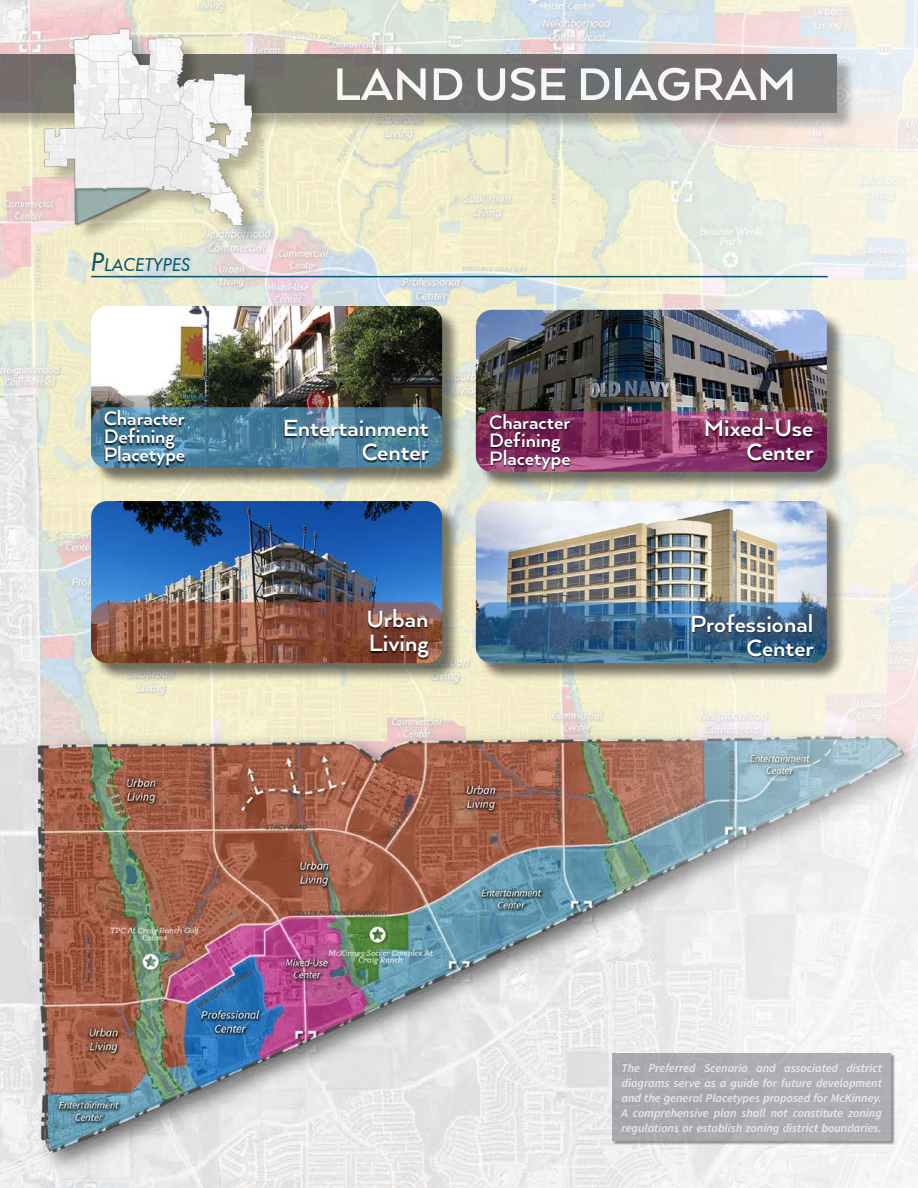
<style>
.page{position:relative;width:918px;height:1188px;background:#fff}
.page>*{position:absolute;margin:0;border:0;box-sizing:border-box;transform-origin:0 0}
.t1{font:700 52.5px "Arquitecta W00";color:#fff}
.t2{font:700 27px/24px "Arquitecta W00";color:#fff;text-align:right}
.t3{font:700 22.5px/18px "Arquitecta W00";color:#fff}
.t4{font:italic 17.85px "Futura BT";color:#065468}
.t5{font:italic 600 12px/15px "Source Sans Pro";color:#fff;text-align:justify}
.s1{font-size:25.5px}
</style>
<div class="page">
<img style="left:0;top:0;width:918px;height:1188px">
<div style="left:0;top:56px;width:856px;height:76px;background:#000;opacity:.4"></div>
<div style="left:0;top:54px;width:837px;height:58px;background:#72716e"></div>
<div style="left:47px;top:30px;width:223px;height:214px;background:#000;opacity:.25"></div>
<img style="left:40px;top:27px;width:216px;height:200px">
<div style="left:93px;top:308px;width:368px;height:179px;background:#000;opacity:.5"></div>
<img style="left:91px;top:306px;width:351px;height:162px">
<div style="left:478px;top:312px;width:368px;height:179px;background:#000;opacity:.5"></div>
<img style="left:476px;top:310px;width:351px;height:162px">
<div style="left:95px;top:411px;width:354px;height:64px;background:#000;opacity:.1"></div>
<svg style="left:91px;top:407px;width:351px;height:61px;background:#4b809e"></svg>
<div style="left:479px;top:414px;width:355px;height:65px;background:#000;opacity:.1"></div>
<svg style="left:476px;top:411px;width:351px;height:61px;background:#8c3969"></svg>
<div style="left:705px;top:418px;width:110px;height:45px;background:#000;opacity:.75"></div>
<div style="left:93px;top:503px;width:368px;height:179px;background:#000;opacity:.5"></div>
<img style="left:91px;top:501px;width:351px;height:162px">
<div style="left:95px;top:606px;width:354px;height:64px;background:#000;opacity:.1"></div>
<svg style="left:91px;top:602px;width:351px;height:61px;background:#905641"></svg>
<div style="left:367px;top:609px;width:62px;height:51px;background:#000;opacity:.75"></div>
<div style="left:478px;top:503px;width:368px;height:179px;background:#000;opacity:.5"></div>
<img style="left:476px;top:501px;width:351px;height:162px">
<div style="left:479px;top:606px;width:355px;height:64px;background:#000;opacity:.1"></div>
<svg style="left:476px;top:602px;width:351px;height:61px;background:#3d6a8e"></svg>
<div style="left:691px;top:613px;width:124px;height:45px;background:#000;opacity:.75"></div>
<div style="left:283px;top:421px;width:147px;height:42px;background:#000;opacity:.75"></div>
<hr style="left:91px;top:276px;width:737px;height:1px;background:#065468">
<div style="left:104px;top:410px;width:82px;height:58px;background:#000;opacity:.75"></div>
<div style="left:489px;top:413px;width:83px;height:58px;background:#000;opacity:.75"></div>
<svg style="left:613px;top:1054px;width:282px;height:91px"></svg>
<div style="left:612px;top:1053px;width:279px;height:88px;background:#acadb1"></div>
<h3 class="t4" style="left:91px;top:254px;width:24px"><span class="s1">P</span>LACETYPES</h3>
<h1 class="t1" style="left:333px;top:54px;width:465px">LAND USE DIAGRAM</h1>
<h3 class="t3" style="left:104px;top:409px;width:83px">Character<br>Defining<br>Placetype</h3>
<h3 class="t3" style="left:489px;top:412px;width:83px">Character<br>Defining<br>Placetype</h3>
<h2 class="t2" style="left:283px;top:416px;width:148px">Entertainment<br>Center</h2>
<h2 class="t2" style="left:704px;top:416px;width:111px">Mixed-Use<br>Center</h2>
<h2 class="t2" style="left:366px;top:606px;width:64px;text-align:left">Urban<br>Living</h2>
<h2 class="t2" style="left:690px;top:611px;width:125px">Professional<br>Center</h2>
<p class="t5" style="left:622px;top:1060px;width:262px">The Preferred Scenario and associated district diagrams serve as a guide for future development and the general Placetypes proposed for McKinney.<br>A comprehensive plan shall not constitute zoning regulations or establish zoning district boundaries.</p>
</div>
